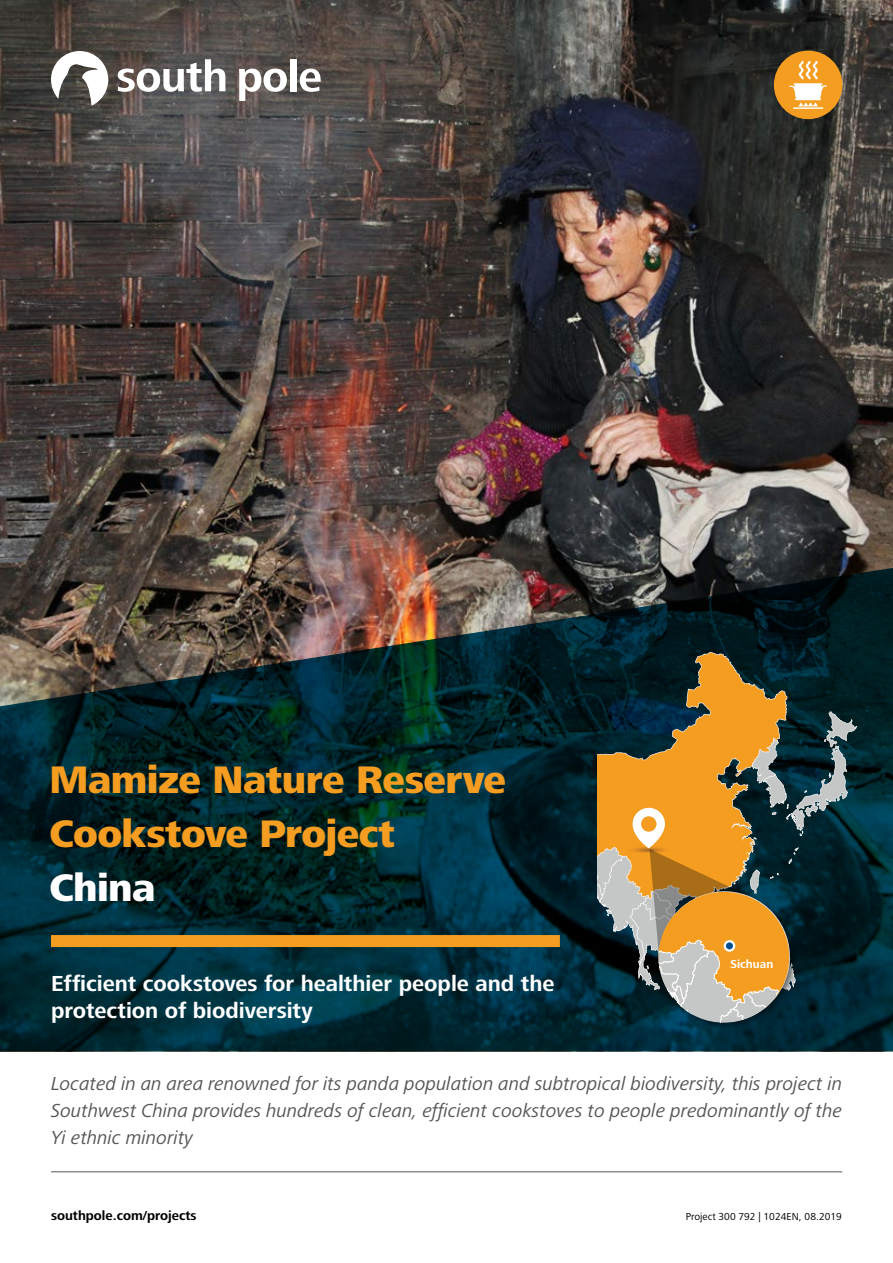
<style>
.page{position:relative;width:893px;height:1263px;background:#fff}
.page>*{position:absolute;margin:0;border:0;box-sizing:border-box;transform-origin:0 0}
.t1{font:800 39.75px/54px "Frutiger Next LT";letter-spacing:-.015em;color:#f59d21}
.t2{font:800 39.75px "Frutiger Next LT";letter-spacing:-.015em;color:#fff}
.t3{font:700 22.5px/27px "Frutiger Next LT";color:#fff}
.t4{font:italic 19.5px/27px "Frutiger Next LT";letter-spacing:-.005em;color:#565655;text-align:justify}
.t5{font:700 13.5px "Frutiger Next LT";color:#000}
.t6{font:700 12px "Frutiger Next LT";color:#fff}
.t7{font:10.5px "Frutiger Next LT";color:#000}
</style>
<div class="page">
<img style="left:0;top:0;width:893px;height:566px">
<svg style="left:0;top:566px;width:893px;height:485px;background:#132f33"></svg>
<div style="left:51px;top:935px;width:509px;height:12px;background:#f59d21"></div>
<hr style="left:51px;top:1171px;width:791px;height:1px;background:#565655">
<div style="left:774px;top:51px;width:68px;height:68px;background:#f59d21;border-radius:50%"></div>
<hr style="left:793px;top:107px;width:30px;height:2px;background:#fff">
<svg style="left:789px;top:61px;width:38px;height:45px"></svg>
<svg style="left:118px;top:59px;width:107px;height:33px"></svg>
<svg style="left:239px;top:69px;width:48px;height:32px"></svg>
<div style="left:290px;top:59px;width:6px;height:32px;background:#fff"></div>
<svg style="left:300px;top:69px;width:21px;height:23px"></svg>
<svg style="left:51px;top:51px;width:57px;height:55px"></svg>
<svg style="left:597px;top:652px;width:190px;height:59px;background:#494528"></svg>
<svg style="left:597px;top:711px;width:260px;height:318px;background:#817048"></svg>
<div style="left:725px;top:941px;width:9px;height:9px;background:#004e91;border-radius:50%"></div>
<div style="left:724px;top:940px;width:11px;height:12px;border:2px solid #fff;border-radius:50%"></div>
<h1 class="t1" style="left:50px;top:753px;width:458px">Mamize Nature Reserve<br>Cookstove Project</h1>
<h1 class="t2" style="left:50px;top:866px;width:108px">China</h1>
<p class="t3" style="left:51px;top:970px;width:505px">Efficient cookstoves for healthier people and the protection of biodiversity</p>
<p class="t6" style="left:730px;top:957px;width:45px">Sichuan</p>
<p class="t4" style="left:51px;top:1070px;width:793px">Located in an area renowned for its panda population and subtropical biodiversity, this project in Southwest China provides hundreds of clean, efficient cookstoves to people predominantly of the Yi ethnic minority</p>
<p class="t5" style="left:51px;top:1208px;width:147px">southpole.com/projects</p>
<p class="t7" style="left:686px;top:1211px;width:158px">Project 300 792 | 1024EN, 08.2019</p>
</div>
